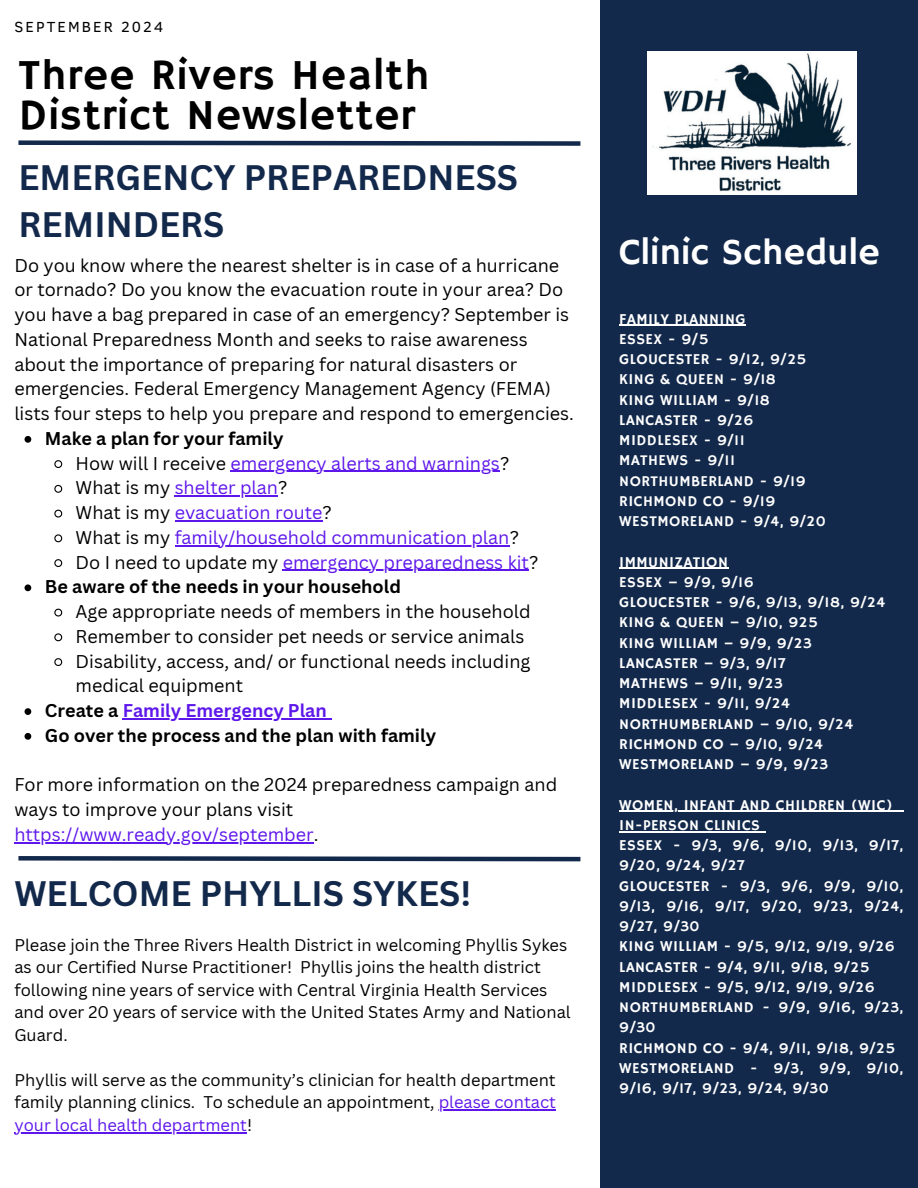
<style>
.page{position:relative;width:918px;height:1188px;background:#fff}
.page>*{position:absolute;margin:0;border:0;box-sizing:border-box;transform-origin:0 0}
.t1{font:43.5px/39.3px "Hammersmith One";letter-spacing:.02em;color:#000}
.t2{font:37.2px "Hammersmith One";color:#fff}
.t3{font:700 34.5px/47.2px "Canva Sans";color:#13294b}
.t4{font:18px/24.8px "Canva Sans";color:#000}
.t5{font:18px "Canva Sans";color:#5e17eb}
.t6{font:700 18px/24.8px "Canva Sans";color:#000}
.t7{font:16.5px/22.5px "Canva Sans";color:#000}
.t8{font:16.5px "Canva Sans";color:#5e17eb}
.t9{font:15px/20.2px "Hammersmith One";letter-spacing:.03em;color:#fff}
.t10{font:15px "Clear Sans";letter-spacing:.14em;color:#000}
.s1{color:#000}
.s2{color:#5e17eb}
</style>
<div class="page">
<div style="left:601px;top:0;width:317px;height:1188px;background:#13294b"></div>
<img style="left:647px;top:52px;width:209px;height:143px">
<svg style="left:18px;top:140px;width:563px;height:6px;background:#4d5e77"></svg>
<hr style="left:439px;top:1110px;width:117px;height:1px;background:#5e17eb">
<hr style="left:14px;top:1132px;width:233px;height:1px;background:#5e17eb">
<hr style="left:619px;top:325px;width:127px;height:1px;background:#fff">
<hr style="left:619px;top:568px;width:109px;height:1px;background:#fff">
<hr style="left:619px;top:811px;width:274px;height:1px;background:#fff">
<hr style="left:619px;top:831px;width:141px;height:1px;background:#fff">
<svg style="left:18px;top:856px;width:563px;height:6px;background:#4d5e77"></svg>
<svg style="left:25px;top:436px;width:6px;height:7px"></svg>
<svg style="left:54px;top:460px;width:9px;height:8px"></svg>
<hr style="left:231px;top:471px;width:269px;height:1px;background:#5e17eb">
<svg style="left:54px;top:484px;width:9px;height:9px"></svg>
<hr style="left:175px;top:496px;width:103px;height:1px;background:#5e17eb">
<svg style="left:54px;top:509px;width:9px;height:9px"></svg>
<hr style="left:175px;top:520px;width:148px;height:1px;background:#5e17eb">
<svg style="left:54px;top:534px;width:9px;height:9px"></svg>
<hr style="left:175px;top:545px;width:335px;height:1px;background:#5e17eb">
<svg style="left:54px;top:559px;width:9px;height:8px"></svg>
<hr style="left:283px;top:570px;width:246px;height:1px;background:#5e17eb">
<svg style="left:25px;top:584px;width:6px;height:7px"></svg>
<svg style="left:54px;top:608px;width:9px;height:9px"></svg>
<svg style="left:54px;top:633px;width:9px;height:9px"></svg>
<svg style="left:54px;top:658px;width:9px;height:8px"></svg>
<svg style="left:25px;top:708px;width:6px;height:7px"></svg>
<hr style="left:123px;top:718px;width:204px;height:1px;background:#5e17eb">
<svg style="left:25px;top:733px;width:6px;height:7px"></svg>
<hr style="left:14px;top:842px;width:300px;height:1px;background:#5e17eb">
<p class="t10" style="left:14px;top:16px;width:150px">SEPTEMBER 2024</p>
<h1 class="t1" style="left:19px;top:58px;width:412px">Three Rivers Health<br>District Newsletter</h1>
<p class="t3" style="left:18px;top:153px;width:501px">EMERGENCY PREPAREDNESS<br>REMINDERS</p>
<p class="t4" style="left:14px;top:252px;width:561px">Do you know where the nearest shelter is in case of a hurricane or tornado? Do you know the evacuation route in your area? Do you have a bag prepared in case of an emergency? September is National Preparedness Month and seeks to raise awareness about the importance of preparing for natural disasters or emergencies. Federal Emergency Management Agency (FEMA) lists four steps to help you prepare and respond to emergencies.</p>
<p class="t6" style="left:45px;top:426px;width:240px">Make a plan for your family</p>
<p class="t5" style="left:76px;top:450px;width:435px"><span class="s1">How will I receive</span> emergency alerts and warnings<span class="s1">?</span></p>
<p class="t5" style="left:76px;top:475px;width:213px"><span class="s1">What is my</span> shelter plan<span class="s1">?</span></p>
<p class="t5" style="left:76px;top:500px;width:258px"><span class="s1">What is my</span> evacuation route<span class="s1">?</span></p>
<p class="t5" style="left:76px;top:525px;width:445px"><span class="s1">What is my</span> family/household communication plan<span class="s1">?</span></p>
<p class="t5" style="left:76px;top:549px;width:464px"><span class="s1">Do I need to update my</span> emergency preparedness kit<span class="s1">?</span></p>
<p class="t6" style="left:45px;top:574px;width:358px">Be aware of the needs in your household</p>
<p class="t4" style="left:76px;top:599px;width:457px">Age appropriate needs of members in the household</p>
<p class="t4" style="left:76px;top:624px;width:450px">Remember to consider pet needs or service animals</p>
<p class="t4" style="left:76px;top:648px;width:456px">Disability, access, and/ or functional needs including medical equipment</p>
<p class="t6" style="left:45px;top:698px;width:393px">Create a <span class="s2">Family Emergency Plan<br></span>Go over the process and the plan with family</p>
<p class="t4" style="left:14px;top:772px;width:544px">For more information on the 2024 preparedness campaign and ways to improve your plans visit <span class="s2">https://www.ready.gov/september</span>.</p>
<p class="t3" style="left:14px;top:869px;width:458px">WELCOME PHYLLIS SYKES!</p>
<h2 class="t7" style="left:14px;top:933px;width:558px">Please join the Three Rivers Health District in welcoming Phyllis Sykes as our Certified Nurse Practitioner! Phyllis joins the health district following nine years of service with Central Virginia Health Services and over 20 years of service with the United States Army and National Guard.</h2>
<h4 class="t7" style="left:14px;top:1068px;width:543px">Phyllis will serve as the community’s clinician for health department family planning clinics. To schedule an appointment, <span class="s2">please contact</span></h4>
<p class="t8" style="left:14px;top:1113px;width:239px">your local health department<span class="s1">!</span></p>
<p class="t2" style="left:619px;top:230px;width:262px">Clinic Schedule</p>
<p class="t9" style="left:619px;top:309px;width:128px">FAMILY PLANNING</p>
<p class="t9" style="left:619px;top:330px;width:91px">ESSEX - 9/5</p>
<p class="t9" style="left:619px;top:350px;width:189px">GLOUCESTER - 9/12, 9/25</p>
<p class="t9" style="left:619px;top:370px;width:158px">KING &amp; QUEEN - 9/18</p>
<p class="t9" style="left:619px;top:390px;width:152px">KING WILLIAM - 9/18</p>
<p class="t9" style="left:619px;top:411px;width:136px">LANCASTER - 9/26</p>
<p class="t9" style="left:619px;top:431px;width:127px">MIDDLESEX - 9/11</p>
<p class="t9" style="left:619px;top:451px;width:117px">MATHEWS - 9/11</p>
<h4 class="t9" style="left:619px;top:471px;width:188px">NORTHUMBERLAND - 9/19</h4>
<h2 class="t9" style="left:619px;top:492px;width:158px">RICHMOND CO - 9/19</h2>
<h4 class="t9" style="left:619px;top:512px;width:208px">WESTMORELAND - 9/4, 9/20</h4>
<p class="t9" style="left:619px;top:552px;width:110px">IMMUNIZATION</p>
<p class="t9" style="left:619px;top:573px;width:136px">ESSEX – 9/9, 9/16</p>
<h3 class="t9" style="left:619px;top:593px;width:267px">GLOUCESTER - 9/6, 9/13, 9/18, 9/24</h3>
<p class="t9" style="left:619px;top:613px;width:200px">KING &amp; QUEEN – 9/10, 925</p>
<p class="t9" style="left:619px;top:633px;width:194px">KING WILLIAM – 9/9, 9/23</p>
<p class="t9" style="left:619px;top:654px;width:168px">LANCASTER – 9/3, 9/17</p>
<p class="t9" style="left:619px;top:674px;width:165px">MATHEWS – 9/11, 9/23</p>
<p class="t9" style="left:619px;top:694px;width:172px">MIDDLESEX - 9/11, 9/24</p>
<p class="t9" style="left:619px;top:714px;width:235px">NORTHUMBERLAND – 9/10, 9/24</p>
<p class="t9" style="left:619px;top:735px;width:205px">RICHMOND CO – 9/10, 9/24</p>
<p class="t9" style="left:619px;top:755px;width:210px">WESTMORELAND – 9/9, 9/23</p>
<p class="t9" style="left:619px;top:795px;width:275px">WOMEN, INFANT AND CHILDREN (WIC)</p>
<p class="t9" style="left:619px;top:816px;width:142px">IN-PERSON CLINICS</p>
<p class="t9" style="left:619px;top:836px;width:285px">ESSEX - 9/3, 9/6, 9/10, 9/13, 9/17,<br>9/20, 9/24, 9/27</p>
<p class="t9" style="left:619px;top:876px;width:285px;text-align:justify">GLOUCESTER - 9/3, 9/6, 9/9, 9/10, 9/13, 9/16, 9/17, 9/20, 9/23, 9/24, 9/27, 9/30</p>
<p class="t9" style="left:619px;top:937px;width:277px">KING WILLIAM - 9/5, 9/12, 9/19, 9/26</p>
<p class="t9" style="left:619px;top:957px;width:252px">LANCASTER - 9/4, 9/11, 9/18, 9/25</p>
<p class="t9" style="left:619px;top:978px;width:257px">MIDDLESEX - 9/5, 9/12, 9/19, 9/26</p>
<p class="t9" style="left:619px;top:998px;width:285px">NORTHUMBERLAND - 9/9, 9/16, 9/23,<br>9/30</p>
<p class="t9" style="left:619px;top:1038px;width:278px">RICHMOND CO - 9/4, 9/11, 9/18, 9/25</p>
<p class="t9" style="left:619px;top:1059px;width:285px">WESTMORELAND - 9/3, 9/9, 9/10,<br>9/16, 9/17, 9/23, 9/24, 9/30</p>
</div>
